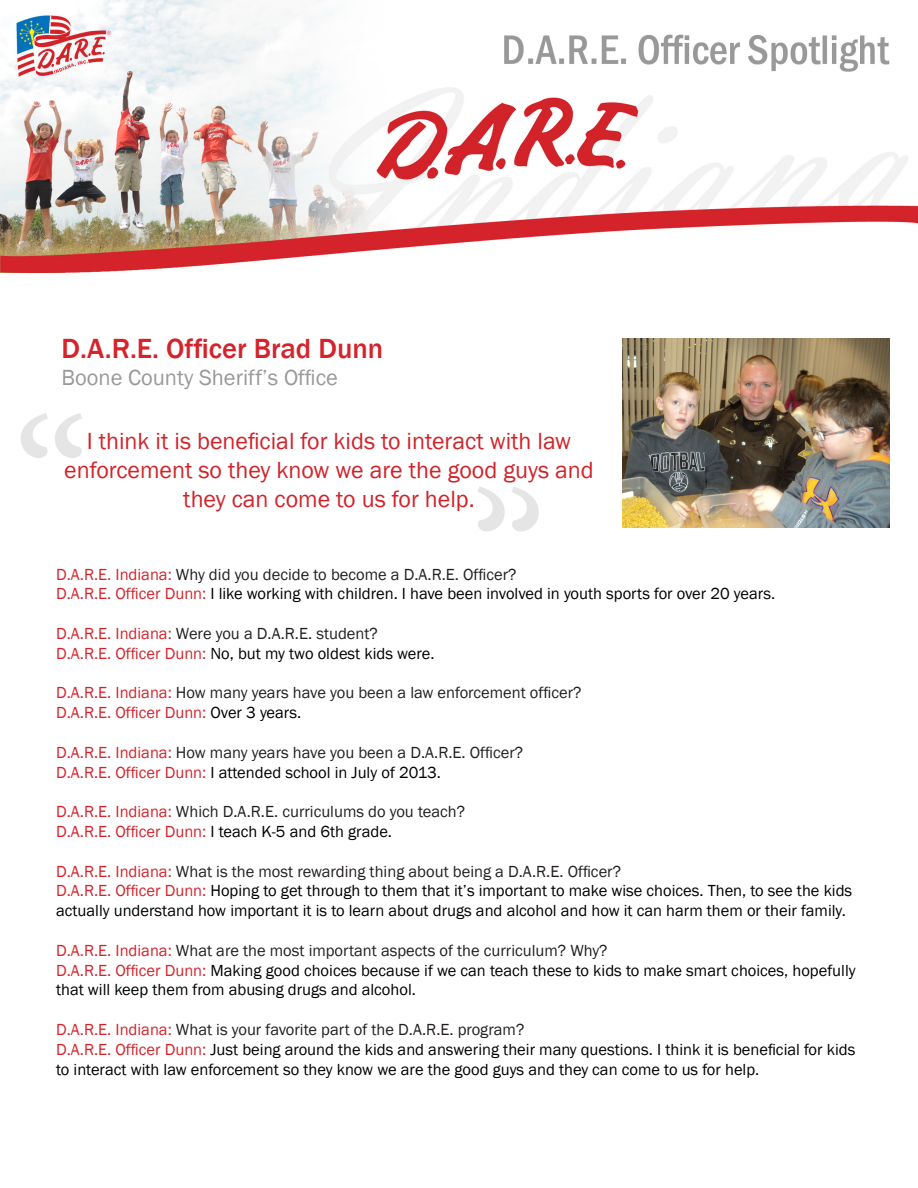
<style>
.page{position:relative;width:918px;height:1188px;background:#fff}
.page>*{position:absolute;margin:0;border:0;box-sizing:border-box;transform-origin:0 0}
.t1{font:195px "Minion Pro";color:#989898}
.t2{font:500 28.5px "Franklin Gothic";color:#d6222b}
.t3{font:24px/28.8px "Franklin Gothic";color:#d1232a;text-align:center}
.t4{font:22.5px "Franklin Gothic";color:#999}
.t5{font:16.5px/19.8px "Franklin Gothic";color:#000}
.t6{font:16.5px/19.8px "Franklin Gothic";color:#231f20}
.t7{font:16.5px/19.8px "Franklin Gothic";color:#d4232b}
.s1{color:#d3242b}
.s2{color:#d4232b}
.s3{color:#231f20}
.s4{color:#000}
</style>
<div class="page">
<img style="left:0;top:0;width:918px;height:272px">
<img style="left:623px;top:339px;width:266px;height:189px">
<h2 class="t2" style="left:62px;top:331px;width:323px">D.A.R.E. Officer Brad Dunn</h2>
<h3 class="t4" style="left:62px;top:364px;width:278px">Boone County Sheriff’s Office</h3>
<h1 class="t1" style="left:12px;top:360px;width:79px">“</h1>
<h3 class="t3" style="left:64px;top:427px;width:531px"><span class="s1">I</span> think it is beneficial for kids to interact with law enforcement so they know we are the good guys and they can come to us for help.</h3>
<p class="t5" style="left:56px;top:565px;width:721px"><span class="s2">D.A.R.E. Indiana:</span> <span class="s3">Why did you decide to become a D.A.R.E. Officer?<br></span><span class="s2">D.A.R.E. Officer Dunn:</span> I like working with children. I have been involved in youth sports for over 20 years.</p>
<p class="t7" style="left:56px;top:624px;width:380px">D.A.R.E. Indiana: <span class="s3">Were you a D.A.R.E. student?<br></span>D.A.R.E. Officer Dunn: <span class="s4">No, but my two oldest kids were.</span></p>
<p class="t6" style="left:56px;top:683px;width:527px"><span class="s2">D.A.R.E. Indiana:</span> How many years have you been a law enforcement officer?<br><span class="s2">D.A.R.E. Officer Dunn:</span> <span class="s4">Over 3 years.</span></p>
<p class="t6" style="left:56px;top:743px;width:469px"><span class="s2">D.A.R.E. Indiana:</span> How many years have you been a D.A.R.E. Officer?<br><span class="s2">D.A.R.E. Officer Dunn:</span> <span class="s4">I attended school in July of 2013.</span></p>
<p class="t7" style="left:56px;top:802px;width:411px">D.A.R.E. Indiana: <span class="s3">Which D.A.R.E. curriculums do you teach?<br></span>D.A.R.E. Officer Dunn: <span class="s4">I teach K-5 and 6th grade.</span></p>
<p class="t5" style="left:56px;top:862px;width:798px"><span class="s2">D.A.R.E. Indiana:</span> <span class="s3">What is the most rewarding thing about being a D.A.R.E. Officer?<br></span><span class="s2">D.A.R.E. Officer Dunn:</span> Hoping to get through to them that it’s important to make wise choices. Then, to see the kids actually understand how important it is to learn about drugs and alcohol and how it can harm them or their family.</p>
<p class="t5" style="left:56px;top:941px;width:801px"><span class="s2">D.A.R.E. Indiana:</span> <span class="s3">What are the most important aspects of the curriculum? Why?<br></span><span class="s2">D.A.R.E. Officer Dunn:</span> Making good choices because if we can teach these to kids to make smart choices, hopefully that will keep them from abusing drugs and alcohol.</p>
<p class="t5" style="left:56px;top:1020px;width:801px"><span class="s2">D.A.R.E. Indiana:</span> <span class="s3">What is your favorite part of the D.A.R.E. program?<br></span><span class="s2">D.A.R.E. Officer Dunn:</span> Just being around the kids and answering their many questions. I think it is beneficial for kids to interact with law enforcement so they know we are the good guys and they can come to us for help.</p>
</div>
